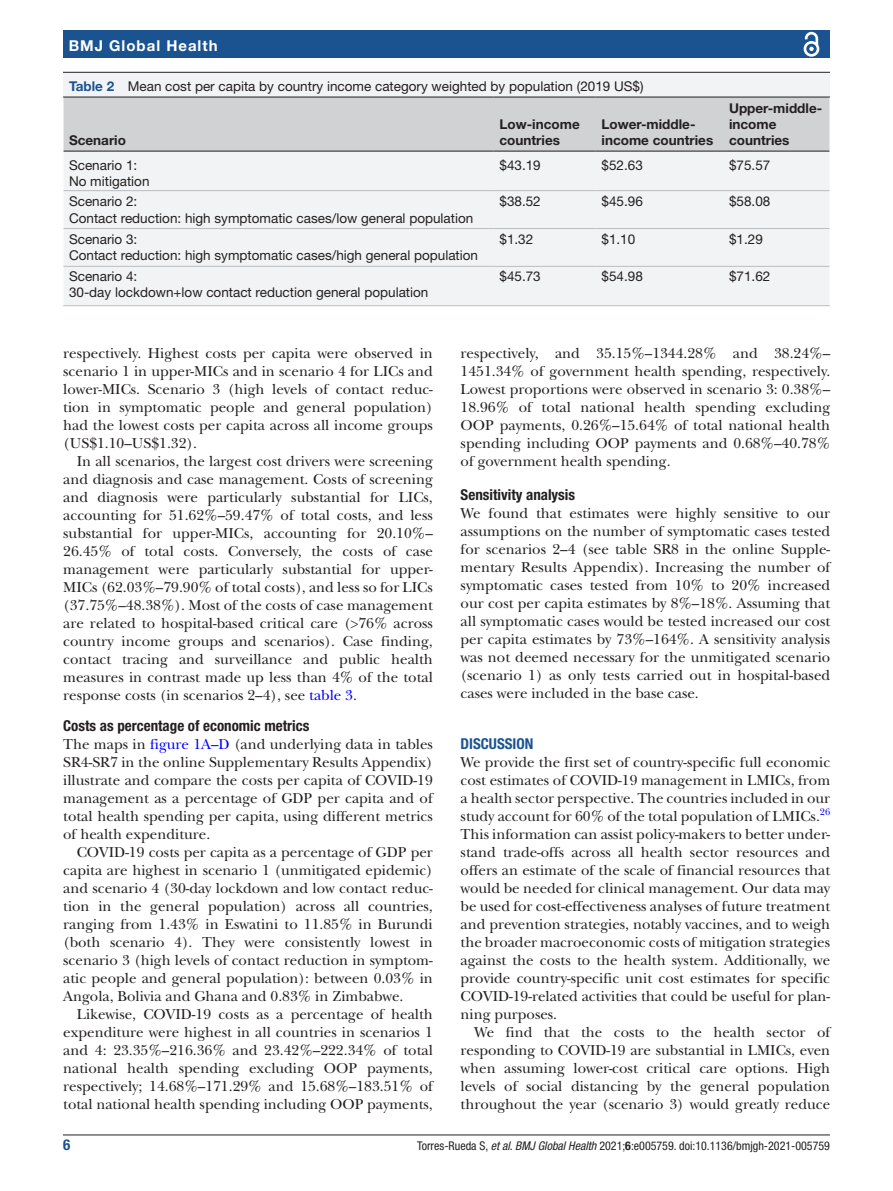
<style>
.page{position:relative;width:893px;height:1191px;background:#fff}
.page>*{position:absolute;margin:0;border:0;box-sizing:border-box;transform-origin:0 0}
.t1{font:15px/18px "New Baskerville";color:#231f20;text-align:justify}
.t2{font:700 condensed 15px "Helvetica Neue LT Std";color:#231f20}
.t3{font:700 15px "Helvetica Neue LT Std";letter-spacing:.065em;color:#fff}
.t4{font:700 condensed 15px "Helvetica Neue LT Std";color:#1b5391}
.t5{font:13.5px/16.2px "Helvetica Neue LT Std";color:#231f20}
.t6{font:700 13.5px/16.2px "Helvetica Neue LT Std";color:#231f20}
.t7{font:condensed 12px "Helvetica Neue LT Std";color:#231f20}
.t8{font:9.9px "New Baskerville";color:#00f}
.s1{font-weight:700;color:#1b5391}
.s2{color:#00f}
.s3{font-style:italic}
.s4{font-weight:700}
</style>
<div class="page">
<hr style="left:63px;top:1134px;width:767px;height:1px;background:#231f20">
<div style="left:63px;top:31px;width:767px;height:27px;background:#1b5391"></div>
<svg style="left:803px;top:31px;width:17px;height:26px"></svg>
<div style="left:63px;top:73px;width:767px;height:233px;background:#f2f3f4"></div>
<hr style="left:63px;top:72px;width:767px;height:1px;background:#231f20">
<div style="left:64px;top:98px;width:766px;height:53px;background:#d1d2d4"></div>
<hr style="left:63px;top:97px;width:431px;height:1px;background:#231f20">
<hr style="left:63px;top:151px;width:430px;height:1px;background:#231f20">
<hr style="left:494px;top:97px;width:102px;height:1px;background:#231f20">
<hr style="left:494px;top:151px;width:102px;height:1px;background:#231f20">
<hr style="left:596px;top:97px;width:127px;height:1px;background:#231f20">
<hr style="left:596px;top:151px;width:127px;height:1px;background:#231f20">
<hr style="left:723px;top:97px;width:107px;height:1px;background:#231f20">
<hr style="left:723px;top:151px;width:107px;height:1px;background:#231f20">
<hr style="left:63px;top:190px;width:430px;height:1px;background:#bcbdc0">
<hr style="left:494px;top:190px;width:102px;height:1px;background:#bcbdc0">
<hr style="left:596px;top:190px;width:127px;height:1px;background:#bcbdc0">
<hr style="left:723px;top:190px;width:107px;height:1px;background:#bcbdc0">
<hr style="left:63px;top:228px;width:430px;height:1px;background:#bcbdc0">
<hr style="left:494px;top:228px;width:102px;height:1px;background:#bcbdc0">
<hr style="left:596px;top:228px;width:127px;height:1px;background:#bcbdc0">
<hr style="left:723px;top:228px;width:107px;height:1px;background:#bcbdc0">
<hr style="left:63px;top:266px;width:430px;height:1px;background:#bcbdc0">
<hr style="left:63px;top:305px;width:431px;height:1px;background:#bcbdc0">
<hr style="left:494px;top:266px;width:102px;height:1px;background:#bcbdc0">
<hr style="left:494px;top:305px;width:102px;height:1px;background:#bcbdc0">
<hr style="left:596px;top:266px;width:127px;height:1px;background:#bcbdc0">
<hr style="left:596px;top:305px;width:127px;height:1px;background:#bcbdc0">
<hr style="left:723px;top:266px;width:107px;height:1px;background:#bcbdc0">
<hr style="left:723px;top:305px;width:107px;height:1px;background:#bcbdc0">
<hr style="left:63px;top:97px;width:1px;height:54px;background:#fff">
<hr style="left:63px;top:151px;width:1px;height:40px;background:#fff">
<hr style="left:63px;top:191px;width:1px;height:37px;background:#fff">
<hr style="left:63px;top:228px;width:1px;height:38px;background:#fff">
<hr style="left:63px;top:266px;width:1px;height:39px;background:#fff">
<p class="t3" style="left:69px;top:36px;width:150px">BMJ Global Health</p>
<p class="t5" style="left:69px;top:78px;width:576px"><span class="s1">Table 2</span> Mean cost per capita by country income category weighted by population (2019 US$)</p>
<p class="t6" style="left:69px;top:132px;width:58px">Scenario</p>
<p class="t6" style="left:500px;top:116px;width:82px">Low-income countries</p>
<p class="t6" style="left:602px;top:116px;width:113px">Lower-middle&shy;income countries</p>
<p class="t6" style="left:729px;top:99px;width:95px">Upper-middle&shy;income countries</p>
<p class="t5" style="left:69px;top:157px;width:82px">Scenario 1:<br>No mitigation</p>
<p class="t5" style="left:500px;top:157px;width:43px">$43.19</p>
<p class="t5" style="left:602px;top:157px;width:43px">$52.63</p>
<p class="t5" style="left:729px;top:157px;width:43px">$75.57</p>
<p class="t5" style="left:69px;top:193px;width:406px">Scenario 2:<br>Contact reduction: high symptomatic cases/low general population</p>
<p class="t5" style="left:500px;top:193px;width:43px">$38.52</p>
<p class="t5" style="left:602px;top:193px;width:43px">$45.96</p>
<p class="t5" style="left:729px;top:193px;width:43px">$58.08</p>
<p class="t5" style="left:69px;top:231px;width:411px">Scenario 3:<br>Contact reduction: high symptomatic cases/high general population</p>
<p class="t5" style="left:500px;top:231px;width:35px">$1.32</p>
<p class="t5" style="left:602px;top:231px;width:35px">$1.10</p>
<p class="t5" style="left:729px;top:231px;width:35px">$1.29</p>
<p class="t5" style="left:69px;top:267px;width:361px">Scenario 4:<br>30-day lockdown+low contact reduction general population</p>
<p class="t5" style="left:500px;top:267px;width:43px">$45.73</p>
<p class="t5" style="left:602px;top:267px;width:43px">$54.98</p>
<p class="t5" style="left:729px;top:267px;width:43px">$71.62</p>
<p class="t1" style="left:63px;top:344px;width:371px">respectively. Highest costs per capita were observed in scenario 1 in upper-MICs and in scenario 4 for LICs and lower-MICs. Scenario 3 (high levels of contact reduc&shy;tion in symptomatic people and general population) had the lowest costs per capita across all income groups (US$1.10–US$1.32).</p>
<p class="t1" style="left:63px;top:452px;width:371px;text-indent:14px">In all scenarios, the largest cost drivers were screening and diagnosis and case management. Costs of screening and diagnosis were particularly substantial for LICs, accounting for 51.62%–59.47% of total costs, and less substantial for upper-MICs, accounting for 20.10%– 26.45% of total costs. Conversely, the costs of case management were particularly substantial for upper-MICs (62.03%–79.90% of total costs), and less so for LICs (37.75%–48.38%). Most of the costs of case management are related to hospital-based critical care (&gt;76% across country income groups and scenarios). Case finding, contact tracing and surveillance and public health measures in contrast made up less than 4% of the total response costs (in scenarios 2–4), see <span class="s2">table 3</span>.</p>
<p class="t2" style="left:63px;top:717px;width:248px">Costs as percentage of economic metrics</p>
<p class="t1" style="left:63px;top:735px;width:371px">The maps in <span class="s2">figure 1A–D</span> (and underlying data in tables SR4-SR7 in the online Supplementary Results Appendix) illustrate and compare the costs per capita of COVID-19 management as a percentage of GDP per capita and of total health spending per capita, using different metrics of health expenditure.</p>
<p class="t1" style="left:63px;top:843px;width:371px;text-indent:14px">COVID-19 costs per capita as a percentage of GDP per capita are highest in scenario 1 (unmitigated epidemic) and scenario 4 (30-day lockdown and low contact reduc&shy;tion in the general population) across all countries, ranging from 1.43% in Eswatini to 11.85% in Burundi (both scenario 4). They were consistently lowest in scenario 3 (high levels of contact reduction in symptom&shy;atic people and general population): between 0.03% in Angola, Bolivia and Ghana and 0.83% in Zimbabwe.</p>
<p class="t1" style="left:63px;top:1005px;width:371px;text-indent:14px">Likewise, COVID-19 costs as a percentage of health expenditure were highest in all countries in scenarios 1 and 4: 23.35%–216.36% and 23.42%–222.34% of total national health spending excluding OOP payments, respectively; 14.68%–171.29% and 15.68%–183.51% of total national health spending including OOP payments,</p>
<p class="t1" style="left:461px;top:344px;width:371px">respectively, and 35.15%–1344.28% and 38.24%– 1451.34% of government health spending, respectively.<br>Lowest proportions were observed in scenario 3: 0.38%– 18.96% of total national health spending excluding OOP payments, 0.26%–15.64% of total national health spending including OOP payments and 0.68%–40.78% of government health spending.</p>
<p class="t2" style="left:461px;top:486px;width:116px">Sensitivity analysis</p>
<p class="t1" style="left:461px;top:504px;width:371px">We found that estimates were highly sensitive to our assumptions on the number of symptomatic cases tested for scenarios 2–4 (see table SR8 in the online Supple&shy;mentary Results Appendix). Increasing the number of symptomatic cases tested from 10% to 20% increased our cost per capita estimates by 8%–18%. Assuming that all symptomatic cases would be tested increased our cost per capita estimates by 73%–164%. A sensitivity analysis was not deemed necessary for the unmitigated scenario (scenario 1) as only tests carried out in hospital-based cases were included in the base case.</p>
<p class="t4" style="left:461px;top:735px;width:74px">DISCUSSION</p>
<p class="t1" style="left:461px;top:753px;width:371px">We provide the first set of country-specific full economic cost estimates of COVID-19 management in LMICs, from a health sector perspective. The countries included in our study account for 60% of the total population of LMICs.</p>
<p class="t8" style="left:820px;top:805px;width:12px">26</p>
<p class="t1" style="left:461px;top:825px;width:371px">This information can assist policy-makers to better under&shy;stand trade-offs across all health sector resources and offers an estimate of the scale of financial resources that would be needed for clinical management. Our data may be used for cost-effectiveness analyses of future treatment and prevention strategies, notably vaccines, and to weigh the broader macroeconomic costs of mitigation strategies against the costs to the health system. Additionally, we provide country-specific unit cost estimates for specific COVID-19-related activities that could be useful for plan&shy;ning purposes.</p>
<p class="t1" style="left:461px;top:1023px;width:371px;text-indent:14px">We find that the costs to the health sector of responding to COVID-19 are substantial in LMICs, even when assuming lower-cost critical care options. High levels of social distancing by the general population throughout the year (scenario 3) would greatly reduce</p>
<p class="t4" style="left:63px;top:1135px;width:9px">6</p>
<p class="t7" style="left:417px;top:1138px;width:414px">Torres-Rueda S, <span class="s3">et al</span>. <span class="s3">BMJ Global Health</span> 2021;<span class="s4">6</span>:e005759. doi:10.1136/bmjgh-2021-005759</p>
</div>
